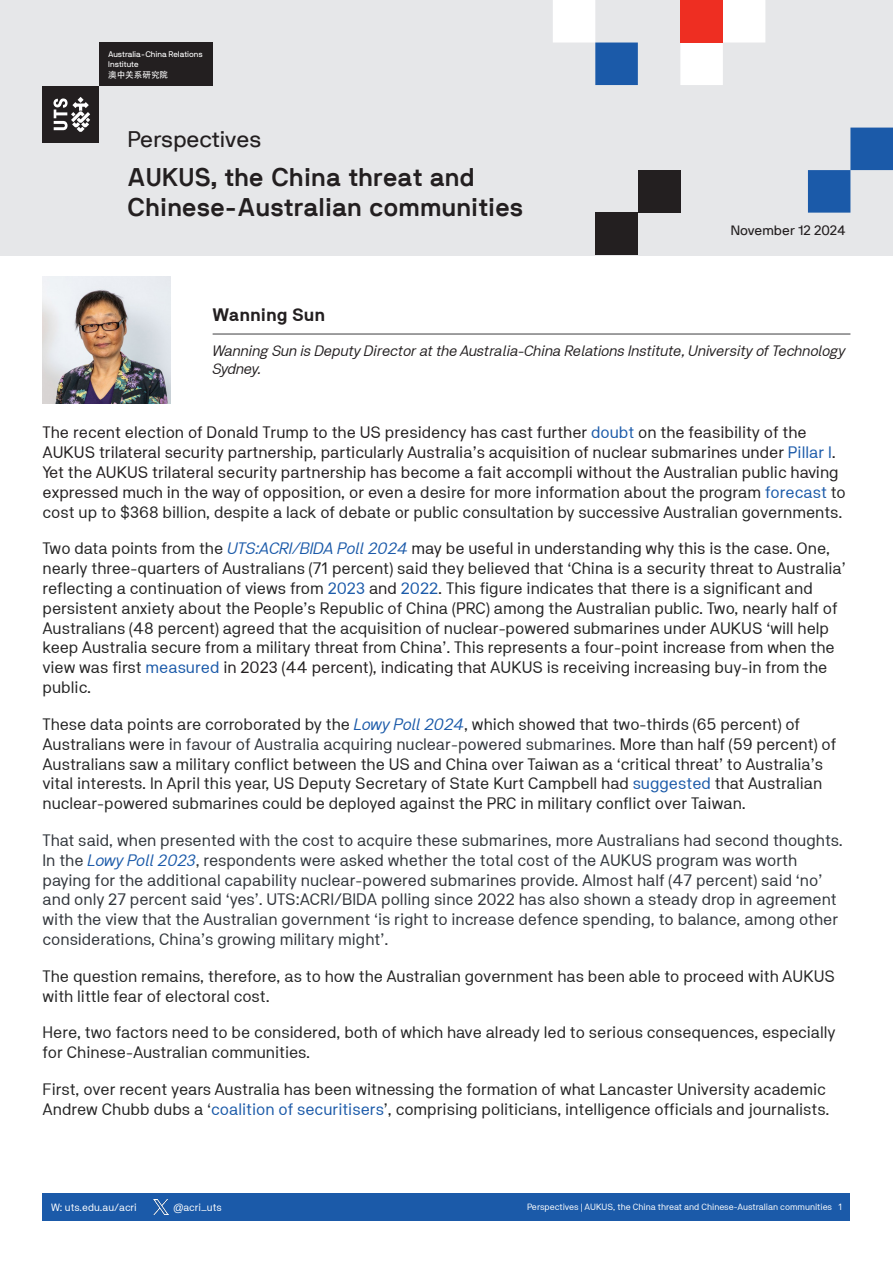
<style>
.page{position:relative;width:893px;height:1263px;background:#fff}
.page>*{position:absolute;margin:0;border:0;box-sizing:border-box;transform-origin:0 0}
.Heading_1{font:700 25.5px/30.6px "NB International Pro";color:#231f20}
.Heading_1-2{font:22.5px "NB International Pro";letter-spacing:-.01em;color:#231f20}
.Body_Copy_copy{font:700 18px "NB Akademie Std";color:#231f20}
.Body_Copy{font:16.5px/19.8px "NB Akademie Std";color:#242424}
.Body_Copy-2{font:16.5px/19.8px "NB Akademie Std";color:#31363c}
.Body_Copy-3{font:16.5px/19.8px "NB Akademie Std";color:#231f20}
.Body_Copy-4{font:italic 15px/18px "NB Akademie Std";color:#231f20}
.Heading_1-3{font:13.5px "NB International Pro";color:#231f20}
.t1{font:10.5px "NB Akademie Std";color:#fff}
.t2{font:9px "NB Akademie Std";color:#fff}
.t3{font:8.55px "Adobe Heiti Std Regular G Bpc EUC H";color:#fff}
.t4{font:8.1px/9.8px "NB International Pro";color:#fff}
.s1{color:#1b5aa9}
.s2{color:#242424}
.s3{font-style:italic;color:#1b5aa9}
.s4{color:#231f20}
.s5{color:#31363c}
</style>
<div class="page">
<div style="left:43px;top:1193px;width:807px;height:27px;background:#1b5aa9"></div>
<img style="left:153px;top:1199px;width:15px;height:15px">
<div style="left:0;top:0;width:893px;height:255px;background:#e6e7e9"></div>
<svg style="left:553px;top:0;width:212px;height:43px"></svg>
<div style="left:680px;top:0;width:43px;height:43px;background:#ee2e22"></div>
<svg style="left:595px;top:43px;width:298px;height:170px"></svg>
<div style="left:638px;top:170px;width:42px;height:43px;background:#231f20"></div>
<div style="left:595px;top:213px;width:43px;height:42px;background:#231f20"></div>
<hr style="left:213px;top:334px;width:637px;height:1px;background:#3e3e3f">
<div style="left:43px;top:86px;width:56px;height:56px;background:#231f20"></div>
<div style="left:99px;top:43px;width:114px;height:43px;background:#231f20"></div>
<svg style="left:53px;top:97px;width:37px;height:35px"></svg>
<img style="left:43px;top:276px;width:127px;height:128px">
<p class="t4" style="left:108px;top:49px;width:96px">Australia-China Relations<br>Institute</p>
<p class="t3" style="left:108px;top:69px;width:62px">澳中关系研究院</p>
<p class="Heading_1-2" style="left:128px;top:125px;width:135px">Perspectives</p>
<p class="Heading_1" style="left:128px;top:161px;width:398px">AUKUS, the China threat and<br>Chinese-Australian communities</p>
<p class="Heading_1-3" style="left:731px;top:222px;width:116px">November 12 2024</p>
<p class="Body_Copy_copy" style="left:213px;top:304px;width:114px">Wanning Sun</p>
<p class="Body_Copy-4" style="left:213px;top:341px;width:634px">Wanning Sun is Deputy Director at the Australia-China Relations Institute, University of Technology<br>Sydney.</p>
<p class="Body_Copy-3" style="left:43px;top:423px;width:805px">The recent election of Donald Trump to the US presidency has cast further <span class="s1">doubt</span> on the feasibility of the AUKUS trilateral security partnership, particularly Australia’s acquisition of nuclear submarines under <span class="s1">Pillar I</span>.<br>Yet the AUKUS trilateral security partnership has become a fait accompli without the Australian public having expressed much in the way of opposition, or even <span class="s2">a desire for more information about the program</span> <span class="s1">forecast</span> <span class="s2">to cost up to $368 billion, despite a lack of debate or public consultation by successive Australian governments.</span></p>
<p class="Body_Copy" style="left:43px;top:539px;width:805px">Two data points from the <span class="s3">UTS:ACRI/BIDA Poll 2024</span> <span class="s4">may be useful in understanding why this is the case</span>. One, nearly three-quarters of Australians (71 percent) said they believed that ‘China is a security threat to Australia’ reflecting a continuation of views from <span class="s1">2023</span> <span class="s4">and</span> <span class="s1">2022</span><span class="s4">.</span> This figure indicates that there is a significant and persistent anxiety about the People’s Republic of China (PRC) among the Australian public. Two, nearly half of Australians (48 percent) agreed that the acquisition of nuclear-powered submarines under AUKUS ‘will help keep Australia secure from a military threat from China’. This represents a four-point increase from when the view was first <span class="s1">measured</span> <span class="s4">in 2023 (44 percent), indicating that</span> AUKUS is receiving increasing buy-in from the public.</p>
<p class="Body_Copy" style="left:43px;top:714px;width:795px">These data points are corroborated by the <span class="s3">Lowy Poll 2024</span>, which showed that two-thirds (65 percent) of Australians were <span class="s5">in favour of Australia acquiring nuclear-powered submarines.</span> More than half (59 percent) of Australians saw a military conflict between the US and China over Taiwan as a ‘critical threat’ to Australia’s vital interests. In April this year, US Deputy Secretary of State Kurt Campbell had <span class="s1">suggested</span> that Australian nuclear-powered submarines could be deployed against the PRC in military conflict over Taiwan.</p>
<p class="Body_Copy-2" style="left:43px;top:830px;width:802px">That said, when presented with the cost to acquire these submarines, more Australians had second thoughts.<br>In the <span class="s3">Lowy Poll 2023</span>, respondents were asked whether the total cost of the AUKUS program was worth paying for the additional capability nuclear-powered submarines provide. Almost half (47 percent) said ‘no’ and only 27 percent said ‘yes’. UTS:ACRI/BIDA polling since 2022 has also shown a steady drop in agreement with the view that the Australian government ‘is right to increase defence spending, to balance, among other considerations, China’s growing military might’.</p>
<p class="Body_Copy" style="left:43px;top:966px;width:794px">The question remains, therefore, as to how the Australian government has been able to proceed with AUKUS with little fear of electoral cost.</p>
<p class="Body_Copy" style="left:43px;top:1022px;width:795px">Here, two factors need to be considered, both of which have already led to serious consequences, especially for Chinese-Australian communities.</p>
<p class="Body_Copy" style="left:43px;top:1079px;width:788px">First, over recent years Australia has been witnessing the formation of what Lancaster University academic<br>Andrew Chubb dubs a ‘<span class="s1">coalition of securitisers</span>’, comprising politicians, intelligence officials and journalists.</p>
<p class="t1" style="left:51px;top:1201px;width:87px">W: uts.edu.au/acri</p>
<p class="t1" style="left:173px;top:1201px;width:50px">@acri_uts</p>
<p class="t2" style="left:527px;top:1202px;width:316px">Perspectives | AUKUS, the China threat and Chinese-Australian communities 1</p>
</div>
